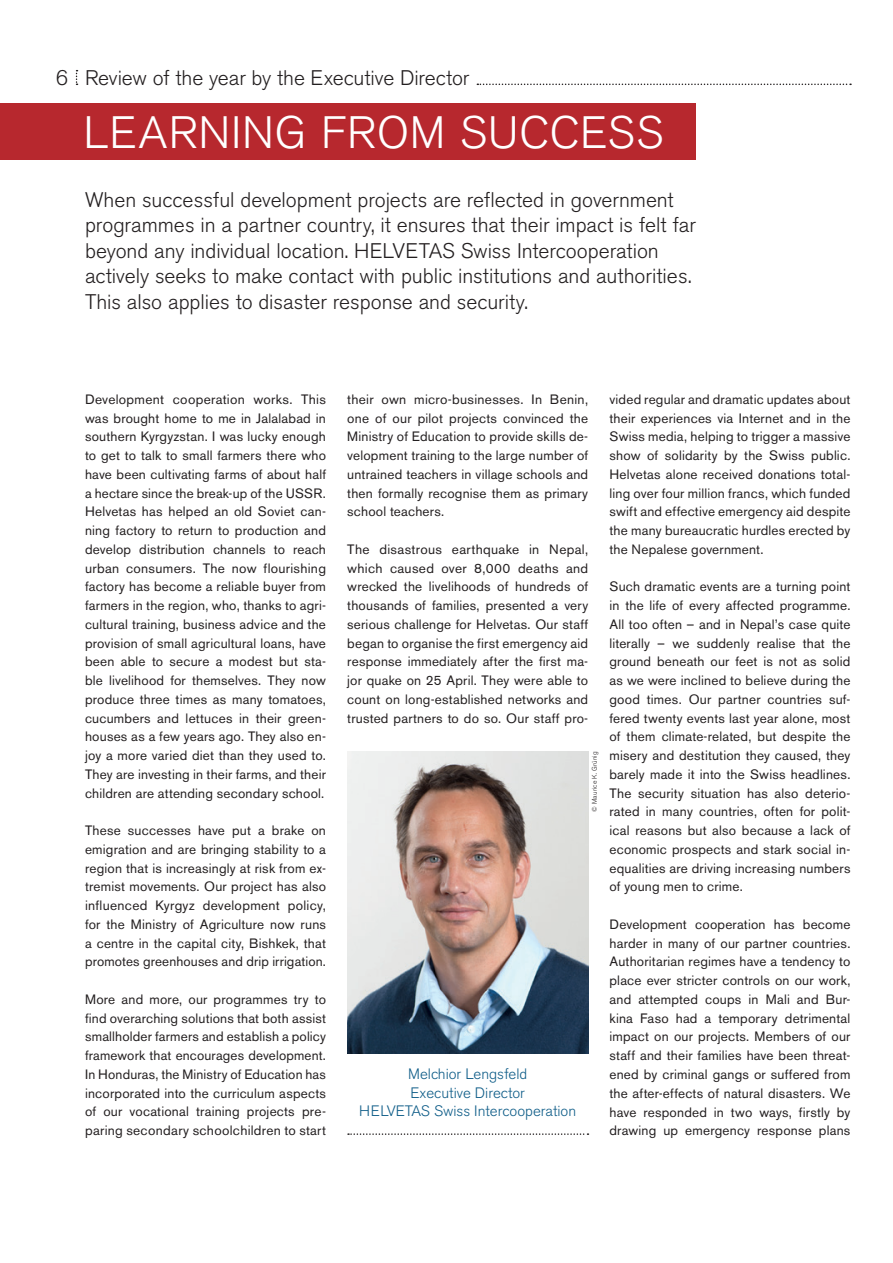
<style>
.page{position:relative;width:893px;height:1263px;background:#fff}
.page>*{position:absolute;margin:0;border:0;box-sizing:border-box;transform-origin:0 0}
.t1{font:300 45px "Akzidenz Grotesk BE";letter-spacing:.015em;color:#fff}
.t2{font:300 21px/25.5px "Akzidenz Grotesk BE";color:#231f20}
.t3{font:300 15px/18.8px "Akzidenz Grotesk BE";color:#0f5d88;text-align:center}
.t4{font:13.5px/18.8px "Akzidenz Grotesk BE";letter-spacing:.015em;color:#231f20;text-align:justify}
.t5{font:300 6.75px "Akzidenz Grotesk BE";letter-spacing:.025em;color:#231f20}
</style>
<div class="page">
<img style="left:347px;top:751px;width:241px;height:302px">
<div style="left:0;top:104px;width:695px;height:56px;background:#b7282e"></div>
<svg style="left:477px;top:84px;width:374px;height:1px"></svg>
<svg style="left:76px;top:70px;width:2px;height:15px"></svg>
<svg style="left:348px;top:1133px;width:240px;height:2px"></svg>
<h2 class="t2" style="left:56px;top:65px;width:14px">6</h2>
<h2 class="t2" style="left:85px;top:65px;width:386px">Review of the year by the Executive Director</h2>
<h1 class="t1" style="left:83px;top:107px;width:581px">LEARNING FROM SUCCESS</h1>
<p class="t2" style="left:85px;top:187px;width:612px">When successful development projects are reflected in government programmes in a partner country, it ensures that their impact is felt far beyond any individual location. HELVETAS Swiss Intercooperation actively seeks to make contact with public institutions and authorities.<br>This also applies to disaster response and security.</p>
<p class="t4" style="left:85px;top:390px;width:242px">Development cooperation works. This was brought home to me in Jalalabad in southern Kyrgyzstan. I was lucky enough to get to talk to small farmers there who have been cultivating farms of about half a hectare since the break-up of the USSR.<br>Helvetas has helped an old Soviet can&shy;ning factory to return to production and develop distribution channels to reach urban consumers. The now flourishing factory has become a reliable buyer from farmers in the region, who, thanks to agri&shy;cultural training, business advice and the provision of small agricultural loans, have been able to secure a modest but sta&shy;ble livelihood for themselves. They now produce three times as many tomatoes, cucumbers and lettuces in their green&shy;houses as a few years ago. They also en&shy;joy a more varied diet than they used to.<br>They are investing in their farms, and their children are attending secondary school.</p>
<p class="t4" style="left:85px;top:821px;width:242px">These successes have put a brake on emigration and are bringing stability to a region that is increasingly at risk from ex&shy;tremist movements. Our project has also influenced Kyrgyz development policy, for the Ministry of Agriculture now runs a centre in the capital city, Bishkek, that promotes greenhouses and drip irrigation.</p>
<p class="t4" style="left:85px;top:990px;width:242px">More and more, our programmes try to find overarching solutions that both assist smallholder farmers and establish a policy framework that encourages development.<br>In Honduras, the Ministry of Education has incorporated into the curriculum aspects of our vocational training projects pre&shy;paring secondary schoolchildren to start</p>
<p class="t4" style="left:347px;top:390px;width:242px">their own micro-businesses. In Benin, one of our pilot projects convinced the Ministry of Education to provide skills de&shy;velopment training to the large number of untrained teachers in village schools and then formally recognise them as primary school teachers.</p>
<p class="t4" style="left:347px;top:540px;width:242px">The disastrous earthquake in Nepal, which caused over 8,000 deaths and wrecked the livelihoods of hundreds of thousands of families, presented a very serious challenge for Helvetas. Our staff began to organise the first emergency aid response immediately after the first ma&shy;jor quake on 25 April. They were able to count on long-established networks and trusted partners to do so. Our staff pro-</p>
<p class="t5" style="left:590px;top:811px;width:62px;rotate:-90deg">© Maurice K. Grünig</p>
<p class="t3" style="left:359px;top:1065px;width:218px">Melchior Lengsfeld<br>Executive Director<br>HELVETAS Swiss Intercooperation</p>
<p class="t4" style="left:609px;top:390px;width:242px">vided regular and dramatic updates about their experiences via Internet and in the Swiss media, helping to trigger a massive show of solidarity by the Swiss public.<br>Helvetas alone received donations total&shy;ling over four million francs, which funded swift and effective emergency aid despite the many bureaucratic hurdles erected by the Nepalese government.</p>
<p class="t4" style="left:609px;top:577px;width:242px">Such dramatic events are a turning point in the life of every affected programme.<br>All too often – and in Nepal’s case quite literally – we suddenly realise that the ground beneath our feet is not as solid as we were inclined to believe during the good times. Our partner countries suf&shy;fered twenty events last year alone, most of them climate-related, but despite the misery and destitution they caused, they barely made it into the Swiss headlines.<br>The security situation has also deterio&shy;rated in many countries, often for polit&shy;ical reasons but also because a lack of economic prospects and stark social in&shy;equalities are driving increasing numbers of young men to crime.</p>
<p class="t4" style="left:609px;top:915px;width:242px">Development cooperation has become harder in many of our partner countries.<br>Authoritarian regimes have a tendency to place ever stricter controls on our work, and attempted coups in Mali and Bur&shy;kina Faso had a temporary detrimental impact on our projects. Members of our staff and their families have been threat&shy;ened by criminal gangs or suffered from the after-effects of natural disasters. We have responded in two ways, firstly by drawing up emergency response plans</p>
</div>
